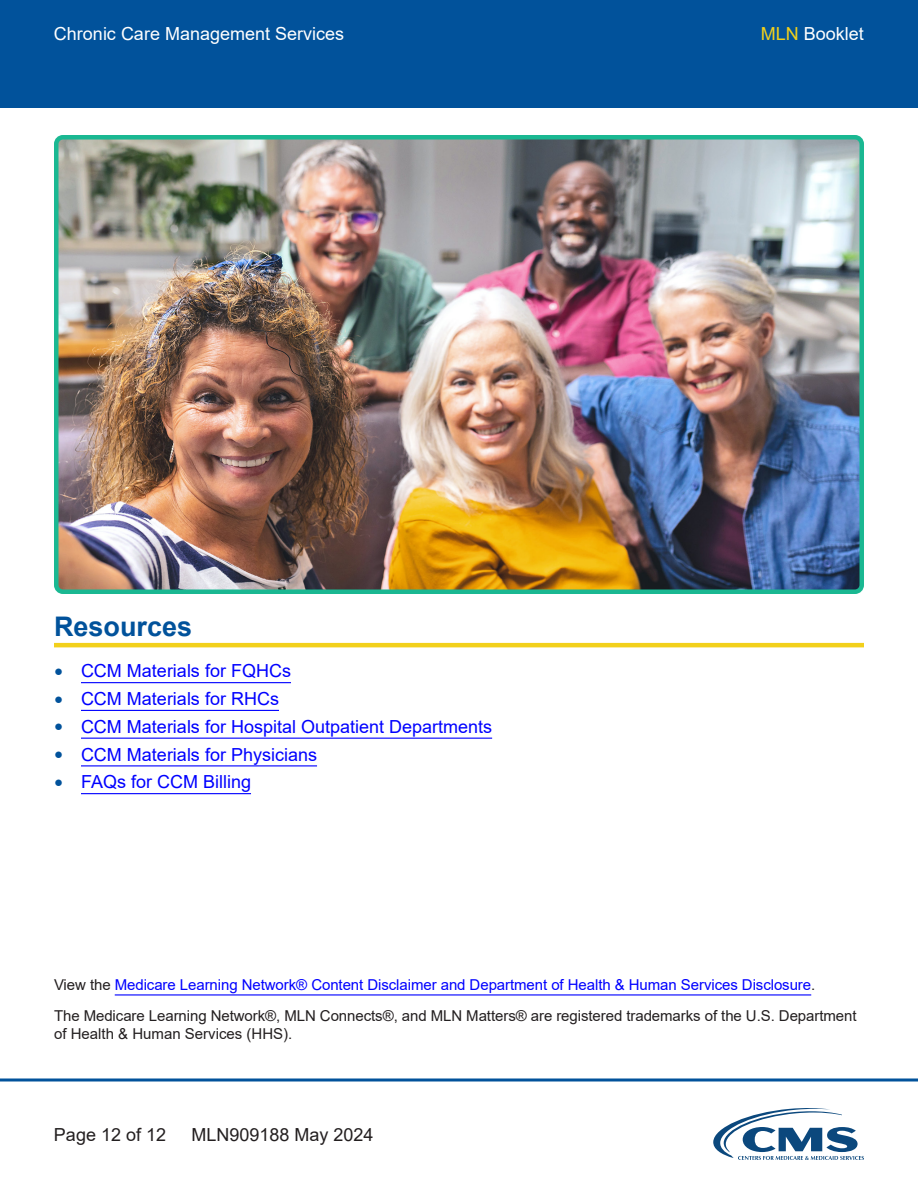
<style>
.page{position:relative;width:918px;height:1188px;background:#fff}
.page>*{position:absolute;margin:0;border:0;box-sizing:border-box;transform-origin:0 0}
.t1{font:700 27px "Arial";color:#01529b}
.t2{font:18px "Arial";color:#00f}
.t3{font:18px "Arial";color:#fff}
.t4{font:18px "Arial";color:#231f20}
.Disclaimer{font:15px/18px "Arial";letter-spacing:-.005em;color:#231f20}
.Disclaimer-2{font:15px "Arial";letter-spacing:-.005em;color:#00f}
.s1{color:#f2d01b}
.s2{font-size:15px;color:#01529b}
.s3{color:#231f20}
</style>
<div class="page">
<div style="left:0;top:0;width:918px;height:108px;background:#01529b"></div>
<svg style="left:0;top:1078px;width:918px;height:4px;background:#407db3"></svg>
<hr style="left:54px;top:643px;width:810px;height:4px;background:#f2d01b">
<hr style="left:81px;top:682px;width:210px;height:1px;background:#00f">
<hr style="left:81px;top:710px;width:198px;height:1px;background:#00f">
<hr style="left:81px;top:738px;width:411px;height:1px;background:#00f">
<hr style="left:81px;top:765px;width:236px;height:1px;background:#00f">
<hr style="left:81px;top:793px;width:170px;height:1px;background:#00f">
<hr style="left:115px;top:994px;width:696px;height:2px;background:#00f">
<img style="left:59px;top:140px;width:800px;height:449px">
<div style="left:54px;top:135px;width:810px;height:459px;border:4px solid #1ab892;border-radius:7px"></div>
<svg style="left:713px;top:1108px;width:151px;height:52px"></svg>
<p class="t3" style="left:54px;top:21px;width:292px">Chronic Care Management Services</p>
<p class="t3" style="left:761px;top:21px;width:105px"><span class="s1">MLN</span> Booklet</p>
<h2 class="t1" style="left:54px;top:608px;width:140px">Resources</h2>
<p class="t2" style="left:54px;top:659px;width:239px"><span class="s2">●</span> CCM Materials for FQHCs</p>
<p class="t2" style="left:54px;top:686px;width:226px"><span class="s2">●</span> CCM Materials for RHCs</p>
<p class="t2" style="left:54px;top:714px;width:440px"><span class="s2">●</span> CCM Materials for Hospital Outpatient Departments</p>
<p class="t2" style="left:54px;top:742px;width:265px"><span class="s2">●</span> CCM Materials for Physicians</p>
<p class="t2" style="left:54px;top:770px;width:199px"><span class="s2">●</span> FAQs for CCM Billing</p>
<p class="Disclaimer-2" style="left:54px;top:974px;width:763px"><span class="s3">View the</span> Medicare Learning Network® Content Disclaimer and Department of Health &amp; Human Services Disclosure<span class="s3">.</span></p>
<p class="Disclaimer" style="left:54px;top:1007px;width:804px">The Medicare Learning Network®, MLN Connects®, and MLN Matters® are registered trademarks of the U.S. Department of Health &amp; Human Services (HHS).</p>
<p class="t4" style="left:54px;top:1122px;width:114px">Page 12 of 12</p>
<p class="t4" style="left:192px;top:1122px;width:184px">MLN909188 May 2024</p>
</div>
